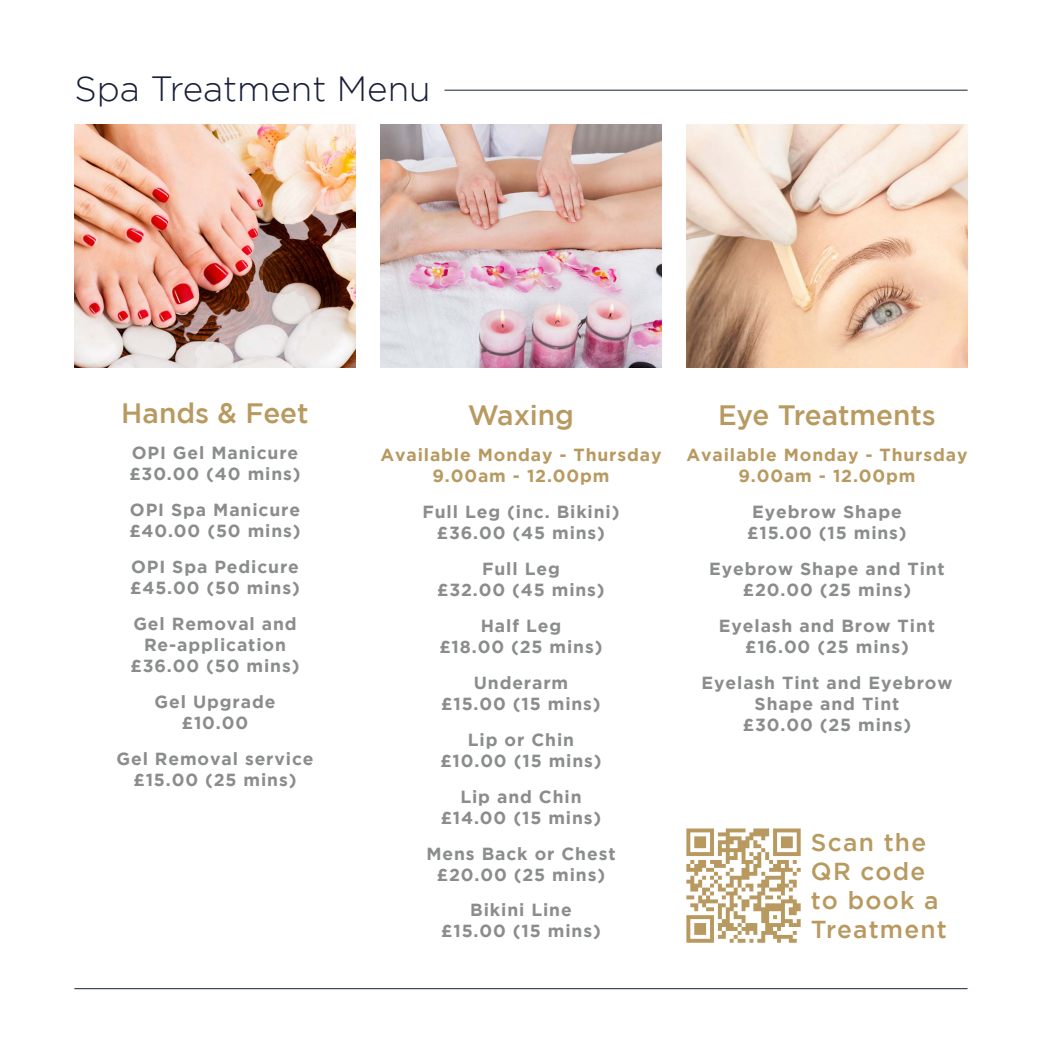
<style>
.page{position:relative;width:1042px;height:1042px;background:#fff}
.page>*{position:absolute;margin:0;border:0;box-sizing:border-box;transform-origin:0 0}
.t1{font:300 35px "Gotham";color:#171f37}
.t2{font:500 28px "Gotham";color:#b89a60}
.t3{font:500 24.5px/28.9px "Gotham";letter-spacing:.05em;color:#b89a60}
.t4{font:700 17.5px/21px "Gotham";letter-spacing:.05em;color:#8b8d8d;text-align:center}
.t5{font:700 17.5px/21px "Gotham";letter-spacing:.05em;color:#b89a61;text-align:center}
</style>
<div class="page">
<img style="left:380px;top:124px;width:281px;height:243px">
<img style="left:74px;top:124px;width:282px;height:243px">
<img style="left:686px;top:124px;width:281px;height:243px">
<hr style="left:74px;top:988px;width:893px;height:1px;background:#171f37">
<hr style="left:444px;top:90px;width:523px;height:1px;background:#171f37">
<svg style="left:686px;top:828px;width:114px;height:115px"></svg>
<h1 class="t1" style="left:74px;top:69px;width:358px">Spa Treatment Menu</h1>
<h2 class="t2" style="left:121px;top:397px;width:189px">Hands &amp; Feet</h2>
<p class="t4" style="left:129px;top:442px;width:173px;text-align:left">OPI Gel Manicure £30.00 (40 mins)</p>
<p class="t4" style="left:129px;top:499px;width:173px;text-align:left">OPI Spa Manicure £40.00 (50 mins)</p>
<p class="t4" style="left:130px;top:556px;width:171px;text-align:left">OPI Spa Pedicure £45.00 (50 mins)</p>
<p class="t4" style="left:131px;top:613px;width:170px">Gel Removal and<br>Re-application £36.00 (50 mins)</p>
<p class="t4" style="left:155px;top:691px;width:122px">Gel Upgrade £10.00</p>
<p class="t4" style="left:116px;top:747px;width:199px">Gel Removal service £15.00 (25 mins)</p>
<h2 class="t2" style="left:468px;top:399px;width:108px">Waxing</h2>
<p class="t5" style="left:380px;top:444px;width:283px">Available Monday - Thursday<br>9.00am - 12.00pm</p>
<p class="t4" style="left:422px;top:501px;width:198px">Full Leg (inc. Bikini) £36.00 (45 mins)</p>
<p class="t4" style="left:437px;top:558px;width:169px">Full Leg<br>£32.00 (45 mins)</p>
<p class="t4" style="left:439px;top:615px;width:164px">Half Leg<br>£18.00 (25 mins)</p>
<p class="t4" style="left:441px;top:672px;width:161px">Underarm £15.00 (15 mins)</p>
<p class="t4" style="left:440px;top:728px;width:163px">Lip or Chin £10.00 (15 mins)</p>
<p class="t4" style="left:441px;top:785px;width:162px">Lip and Chin £14.00 (15 mins)</p>
<p class="t4" style="left:426px;top:842px;width:191px">Mens Back or Chest £20.00 (25 mins)</p>
<p class="t4" style="left:441px;top:899px;width:161px">Bikini Line £15.00 (15 mins)</p>
<h2 class="t2" style="left:718px;top:399px;width:219px">Eye Treatments</h2>
<p class="t5" style="left:686px;top:444px;width:283px">Available Monday - Thursday<br>9.00am - 12.00pm</p>
<p class="t4" style="left:747px;top:501px;width:161px;text-align:left">Eyebrow Shape £15.00 (15 mins)</p>
<p class="t4" style="left:709px;top:558px;width:237px">Eyebrow Shape and Tint £20.00 (25 mins)</p>
<p class="t4" style="left:719px;top:615px;width:218px">Eyelash and Brow Tint £16.00 (25 mins)</p>
<p class="t4" style="left:701px;top:672px;width:252px">Eyelash Tint and Eyebrow<br>Shape and Tint<br>£30.00 (25 mins)</p>
<h3 class="t3" style="left:811px;top:827px;width:137px">Scan the<br>QR code to book a<br>Treatment</h3>
</div>
